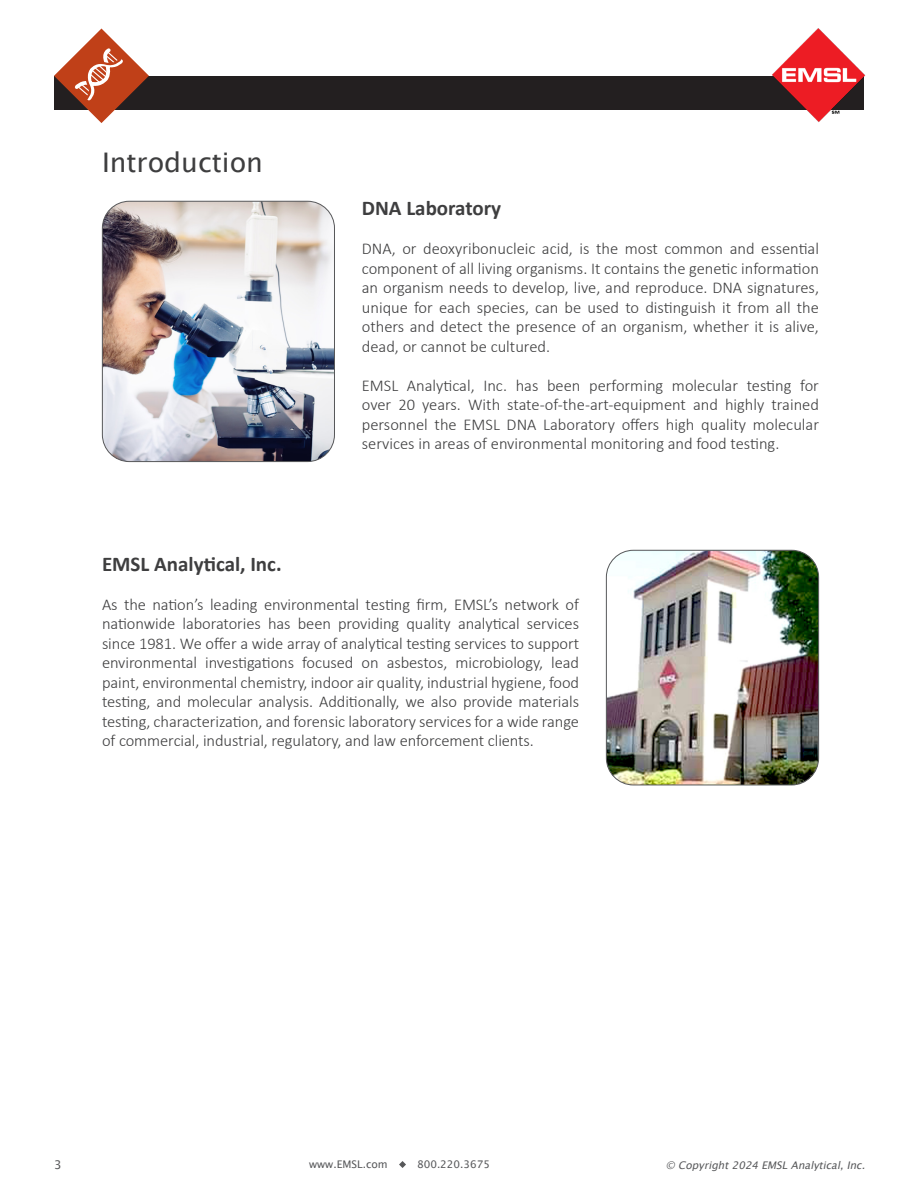
<style>
.page{position:relative;width:918px;height:1188px;background:#fff}
.page>*{position:absolute;margin:0;border:0;box-sizing:border-box;transform-origin:0 0}
.t1{font:27px "Lucida Sans Unicode";color:#3e3e3f}
.t2{font:700 21px "Calibri";color:#3e3e3f}
.t3{font:300 16.5px/19.5px "Calibri";color:#3e3e3f;text-align:justify}
.t4{font:12px "Lucida Sans Unicode";color:#57585a}
.t5{font:italic 10.5px "Lucida Sans Unicode";color:#57585a}
.t6{font:10.5px "Lucida Sans Unicode";color:#57585a}
</style>
<div class="page">
<svg style="left:399px;top:1161px;width:7px;height:7px"></svg>
<img style="left:102px;top:201px;width:232px;height:261px">
<div style="left:102px;top:201px;width:233px;height:261px;border:1px solid #57585a;border-radius:27px"></div>
<div style="left:54px;top:76px;width:810px;height:34px;background:#231f20"></div>
<img style="left:772px;top:29px;width:94px;height:93px">
<img style="left:606px;top:550px;width:213px;height:235px">
<div style="left:606px;top:550px;width:213px;height:235px;border:1px solid #57585a;border-radius:27px"></div>
<svg style="left:54px;top:29px;width:95px;height:94px"></svg>
<p class="t1" style="left:102px;top:141px;width:163px">Introduction</p>
<p class="t2" style="left:362px;top:193px;width:141px">DNA Laboratory</p>
<p class="t3" style="left:362px;top:239px;width:459px">DNA, or deoxyribonucleic acid, is the most common and essential component of all living organisms. It contains the genetic information an organism needs to develop, live, and reproduce. DNA signatures, unique for each species, can be used to distinguish it from all the others and detect the presence of an organism, whether it is alive, dead, or cannot be cultured.</p>
<p class="t3" style="left:362px;top:375px;width:459px">EMSL Analytical, Inc. has been performing molecular testing for over 20 years. With state-of-the-art-equipment and highly trained personnel the EMSL DNA Laboratory offers high quality molecular services in areas of environmental monitoring and food testing.</p>
<p class="t2" style="left:102px;top:549px;width:181px">EMSL Analytical, Inc.</p>
<p class="t3" style="left:102px;top:594px;width:479px">As the nation’s leading environmental testing firm, EMSL’s network of nationwide laboratories has been providing quality analytical services since 1981. We offer a wide array of analytical testing services to support environmental investigations focused on asbestos, microbiology, lead paint, environmental chemistry, indoor air quality, industrial hygiene, food testing, and molecular analysis. Additionally, we also provide materials testing, characterization, and forensic laboratory services for a wide range of commercial, industrial, regulatory, and law enforcement clients.</p>
<p class="t4" style="left:54px;top:1155px;width:9px">3</p>
<p class="t6" style="left:309px;top:1156px;width:80px">www.EMSL.com</p>
<p class="t6" style="left:417px;top:1156px;width:74px">800.220.3675</p>
<p class="t5" style="left:666px;top:1157px;width:204px">© Copyright2024 EMSLAnalytical,Inc.</p>
</div>
